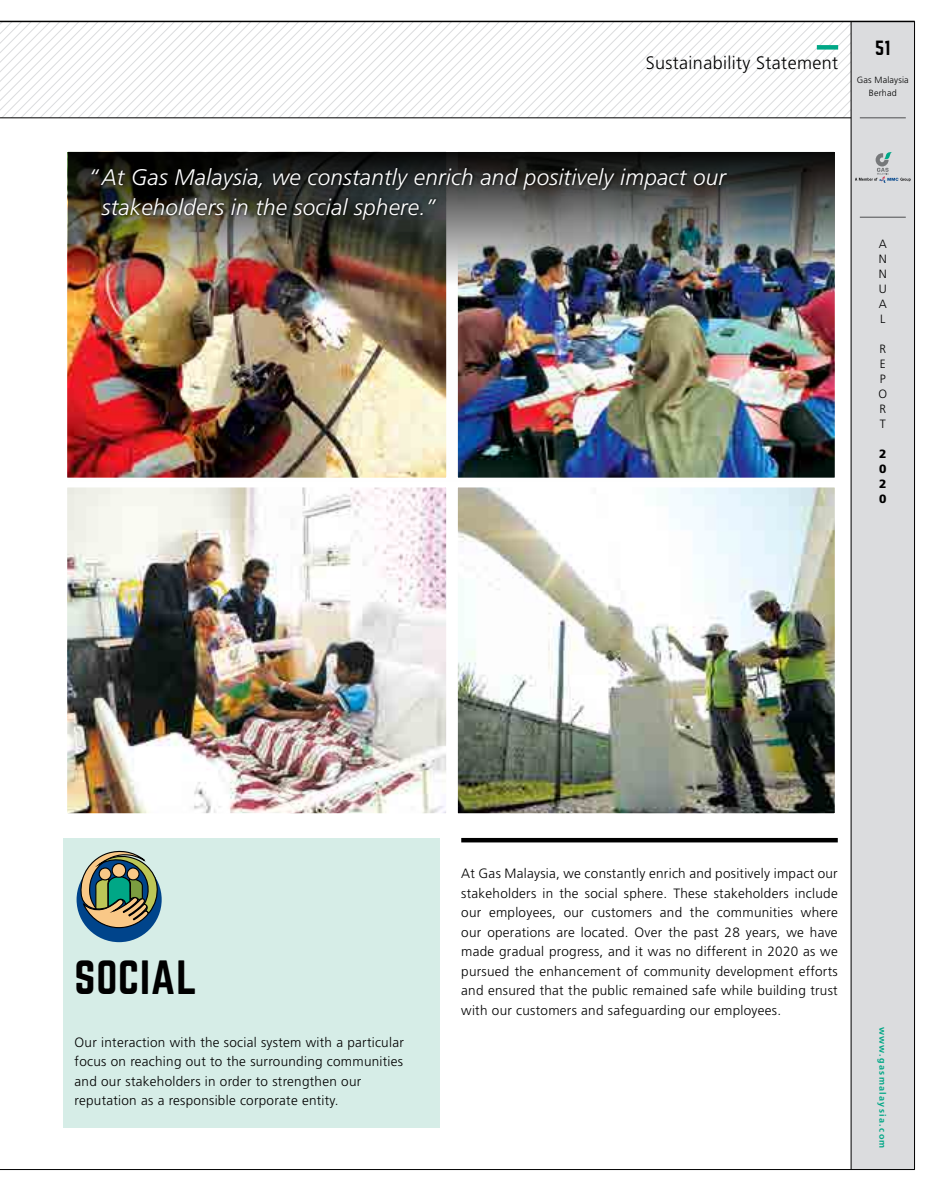
<style>
.page{position:relative;width:936px;height:1191px;background:#fff}
.page>*{position:absolute;margin:0;border:0;box-sizing:border-box;transform-origin:0 0}
.t1{font:42px "Norwester";letter-spacing:.02em;color:#000}
.t2{font:italic 300 22.5px/30px "Frutiger LT Std";letter-spacing:.01em;color:#fff}
.t3{font:300 18px "Frutiger LT Std";letter-spacing:.02em;color:#000}
.t4{font:18px "Norwester";color:#000}
.t5{font:300 13.5px/19.5px "Frutiger LT Std";letter-spacing:.02em;color:#000}
.t6{font:300 12px/15px "Frutiger LT Std";color:#000;text-align:justify}
.t7{font:900 12px/15px "Frutiger LT Std";color:#000;text-align:justify}
.t8{font:700 9px "Frutiger LT Std";letter-spacing:.15em;color:#00a786}
.t9{font:300 9px/13.5px "Frutiger LT Std";letter-spacing:.02em;color:#000;text-align:center}
</style>
<div class="page">
<svg style="left:0;top:22px;width:37px;height:96px"></svg>
<svg style="left:37px;top:22px;width:138px;height:96px"></svg>
<svg style="left:180px;top:22px;width:53px;height:96px"></svg>
<svg style="left:233px;top:22px;width:148px;height:96px"></svg>
<svg style="left:381px;top:22px;width:469px;height:96px"></svg>
<div style="left:850px;top:21px;width:64px;height:1148px;background:#dbdcde"></div>
<hr style="left:914px;top:21px;width:1px;height:1148px;background:#000">
<hr style="left:859px;top:118px;width:46px;height:1px;background:#4c4d4f">
<hr style="left:859px;top:217px;width:46px;height:1px;background:#4c4d4f">
<hr style="left:850px;top:21px;width:1px;height:1148px;background:#000">
<hr style="left:0;top:21px;width:914px;height:1px;background:#000">
<hr style="left:0;top:1169px;width:914px;height:1px;background:#000">
<hr style="left:0;top:118px;width:851px;height:1px;background:#000">
<svg style="left:855px;top:152px;width:55px;height:31px"></svg>
<div style="left:816px;top:45px;width:22px;height:5px;background:#00a786"></div>
<div style="left:452px;top:146px;width:388px;height:337px;border:6px solid #fff"></div>
<div style="left:61px;top:146px;width:391px;height:337px;border:6px solid #fff"></div>
<img style="left:68px;top:152px;width:766px;height:329px">
<img style="left:68px;top:488px;width:377px;height:324px">
<div style="left:61px;top:481px;width:391px;height:338px;border:6px solid #fff"></div>
<img style="left:459px;top:488px;width:374px;height:324px">
<div style="left:452px;top:481px;width:388px;height:338px;border:6px solid #fff"></div>
<div style="left:63px;top:838px;width:377px;height:289px;background:#d6ede7"></div>
<hr style="left:461px;top:838px;width:376px;height:4px;background:#000">
<div style="left:77px;top:857px;width:85px;height:85px;background:#00448b;border-radius:50%"></div>
<svg style="left:80px;top:850px;width:79px;height:78px"></svg>
<div style="left:112px;top:863px;width:14px;height:14px;background:#f9c887;border-radius:50%"></div>
<div style="left:112px;top:863px;width:14px;height:14px;border:1px solid #000;border-radius:50%"></div>
<svg style="left:127px;top:868px;width:12px;height:12px"></svg>
<div style="left:127px;top:867px;width:13px;height:13px;border:1px solid #000;border-radius:50%"></div>
<div style="left:99px;top:868px;width:12px;height:12px;background:#f9c887;border-radius:50%"></div>
<div style="left:99px;top:867px;width:12px;height:13px;border:1px solid #000;border-radius:50%"></div>
<div style="left:90px;top:166px;width:639px;height:55px;background:#000;opacity:.75"></div>
<h3 class="t3" style="left:645px;top:53px;width:194px">Sustainability Statement</h3>
<h3 class="t4" style="left:875px;top:39px;width:17px">51</h3>
<p class="t9" style="left:856px;top:73px;width:53px">Gas Malaysia<br>Berhad</p>
<h2 class="t2" style="left:102px;top:162px;width:625px;text-indent:-13px">“At Gas Malaysia, we constantly enrich and positively impact our stakeholders in the social sphere.”</h2>
<p class="t6" style="left:878px;top:236px;width:10px">A N N U A L</p>
<p class="t6" style="left:878px;top:341px;width:10px">R E P O R T</p>
<p class="t7" style="left:879px;top:446px;width:9px">2<br>0<br>2<br>0</p>
<h1 class="t1" style="left:75px;top:956px;width:124px">SOCIAL</h1>
<p class="t5" style="left:75px;top:1032px;width:331px">Our interaction with the social system with a particular focus on reaching out to the surrounding communities and our stakeholders in order to strengthen our reputation as a responsible corporate entity.</p>
<p class="t5" style="left:461px;top:864px;width:378px;text-align:justify">At Gas Malaysia, we constantly enrich and positively impact our stakeholders in the social sphere. These stakeholders include our employees, our customers and the communities where our operations are located. Over the past 28 years, we have made gradual progress, and it was no different in 2020 as we pursued the enhancement of community development efforts and ensured that the public remained safe while building trust with our customers and safeguarding our employees.</p>
<p class="t8" style="left:887px;top:1026px;width:123px;rotate:90deg">www.gasmalaysia.com</p>
</div>
